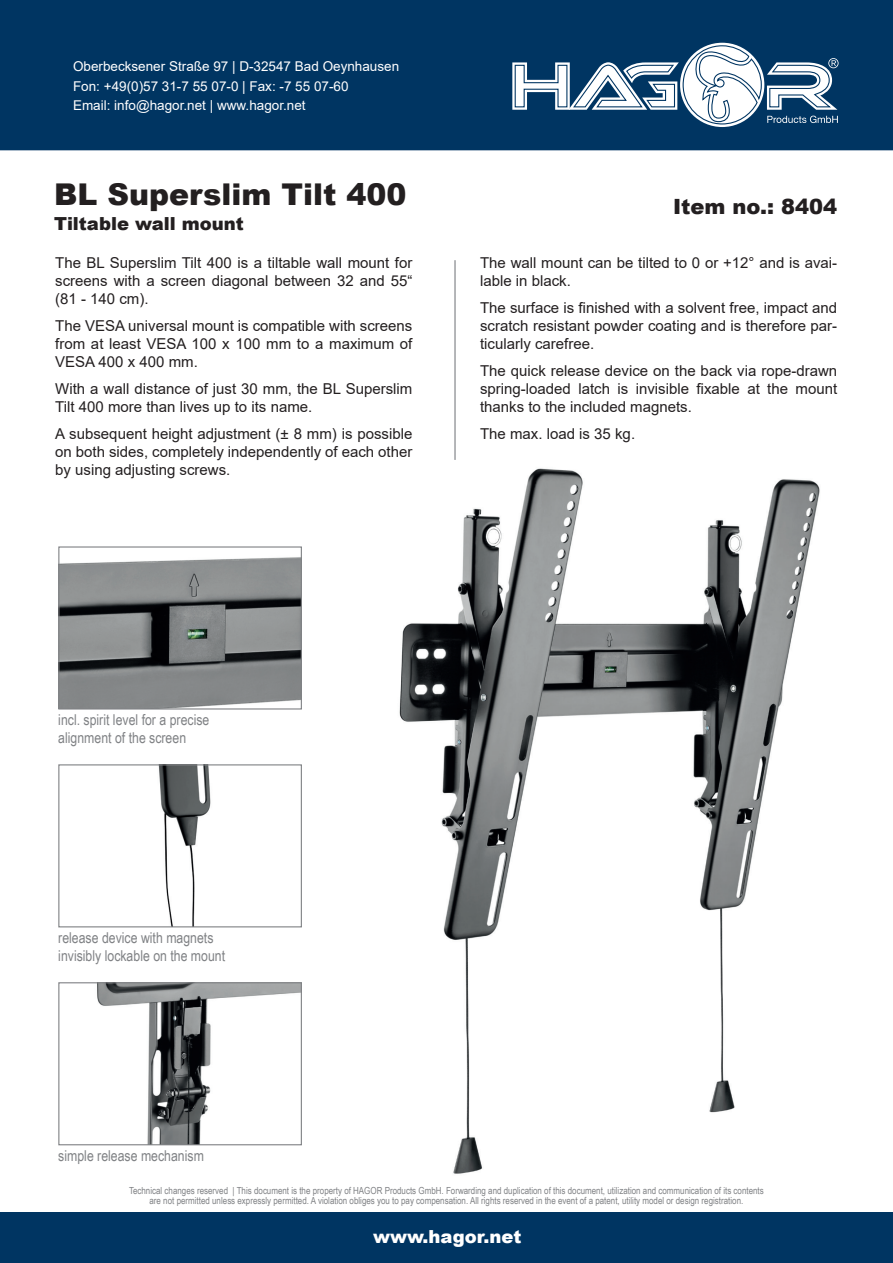
<style>
.page{position:relative;width:893px;height:1263px;background:#fff}
.page>*{position:absolute;margin:0;border:0;box-sizing:border-box;transform-origin:0 0}
.t1{font:900 30px "Arial";color:#231f20}
.t2{font:900 21px "Arial";color:#231f20}
.t3{font:900 18px "Arial";color:#231f20}
.t4{font:900 18px "Arial";color:#fff}
.t5{font:15px/18px "Arial";color:#231f20;text-align:justify}
.t6{font:15px/18px "Arial Narrow";color:#808285}
.t7{font:13.5px/19.5px "Arial";color:#fff}
.t8{font:9.75px/10.5px "Arial Narrow";color:#808285;text-align:center}
</style>
<div class="page">
<img style="left:399px;top:468px;width:421px;height:706px">
<hr style="left:454px;top:260px;width:2px;height:200px;background:#9d9fa2">
<img style="left:60px;top:557px;width:240px;height:150px">
<div style="left:58px;top:546px;width:244px;height:163px;border:1px solid #808285"></div>
<img style="left:158px;top:766px;width:53px;height:159px">
<div style="left:58px;top:764px;width:244px;height:163px;border:1px solid #808285"></div>
<img style="left:97px;top:984px;width:203px;height:159px">
<div style="left:58px;top:982px;width:244px;height:163px;border:1px solid #808285"></div>
<div style="left:0;top:1213px;width:893px;height:50px;background:#003562"></div>
<div style="left:0;top:0;width:893px;height:150px;background:#003562"></div>
<svg style="left:502px;top:39px;width:358px;height:93px"></svg>
<p class="t7" style="left:73px;top:57px;width:328px">Oberbecksener Straße 97 | D-32547 Bad Oeynhausen<br>Fon: +49(0)57 31-7 55 07-0 | Fax: -7 55 07-60<br>Email: info@hagor.net | www.hagor.net</p>
<h1 class="t1" style="left:54px;top:172px;width:354px">BL Superslim Tilt 400</h1>
<p class="t3" style="left:54px;top:211px;width:191px">Tiltable wall mount</p>
<p class="t5" style="left:55px;top:254px;width:359px">The BL Superslim Tilt 400 is a tiltable wall mount for screens with a screen diagonal between 32 and 55“ (81 - 140 cm).</p>
<p class="t5" style="left:55px;top:317px;width:359px">The VESA universal mount is compatible with screens from at least VESA 100 x 100 mm to a maximum of VESA 400 x 400 mm.</p>
<p class="t5" style="left:55px;top:380px;width:359px">With a wall distance of just 30 mm, the BL Superslim<br>Tilt 400 more than lives up to its name.</p>
<p class="t5" style="left:55px;top:425px;width:359px">A subsequent height adjustment (± 8 mm) is possible on both sides, completely independently of each other by using adjusting screws.</p>
<h2 class="t2" style="left:673px;top:191px;width:166px">Item no.: 8404</h2>
<p class="t5" style="left:480px;top:254px;width:359px">The wall mount can be tilted to 0 or +12° and is avai&shy;lable in black.</p>
<p class="t5" style="left:480px;top:299px;width:359px">The surface is finished with a solvent free, impact and scratch resistant powder coating and is therefore par&shy;ticularly carefree.</p>
<p class="t5" style="left:480px;top:362px;width:359px">The quick release device on the back via rope-drawn spring-loaded latch is invisible fixable at the mount thanks to the included magnets.</p>
<p class="t5" style="left:480px;top:425px;width:157px">The max. load is 35 kg.</p>
<p class="t6" style="left:58px;top:710px;width:153px">incl. spirit level for a precise alignment of the screen</p>
<p class="t6" style="left:58px;top:928px;width:168px">release device with magnets invisibly lockable on the mount</p>
<p class="t6" style="left:58px;top:1146px;width:147px">simple release mechanism</p>
<p class="t8" style="left:129px;top:1184px;width:636px">Technical changes reserved | This document is the property of HAGOR Products GmbH. Forwarding and duplication of this document, utilization and communication of its contents are not permitted unless expressly permitted. A violation obliges you to pay compensation. All rights reserved in the event of a patent, utility model or design registration.</p>
<p class="t4" style="left:373px;top:1223px;width:150px">www.hagor.net</p>
</div>
